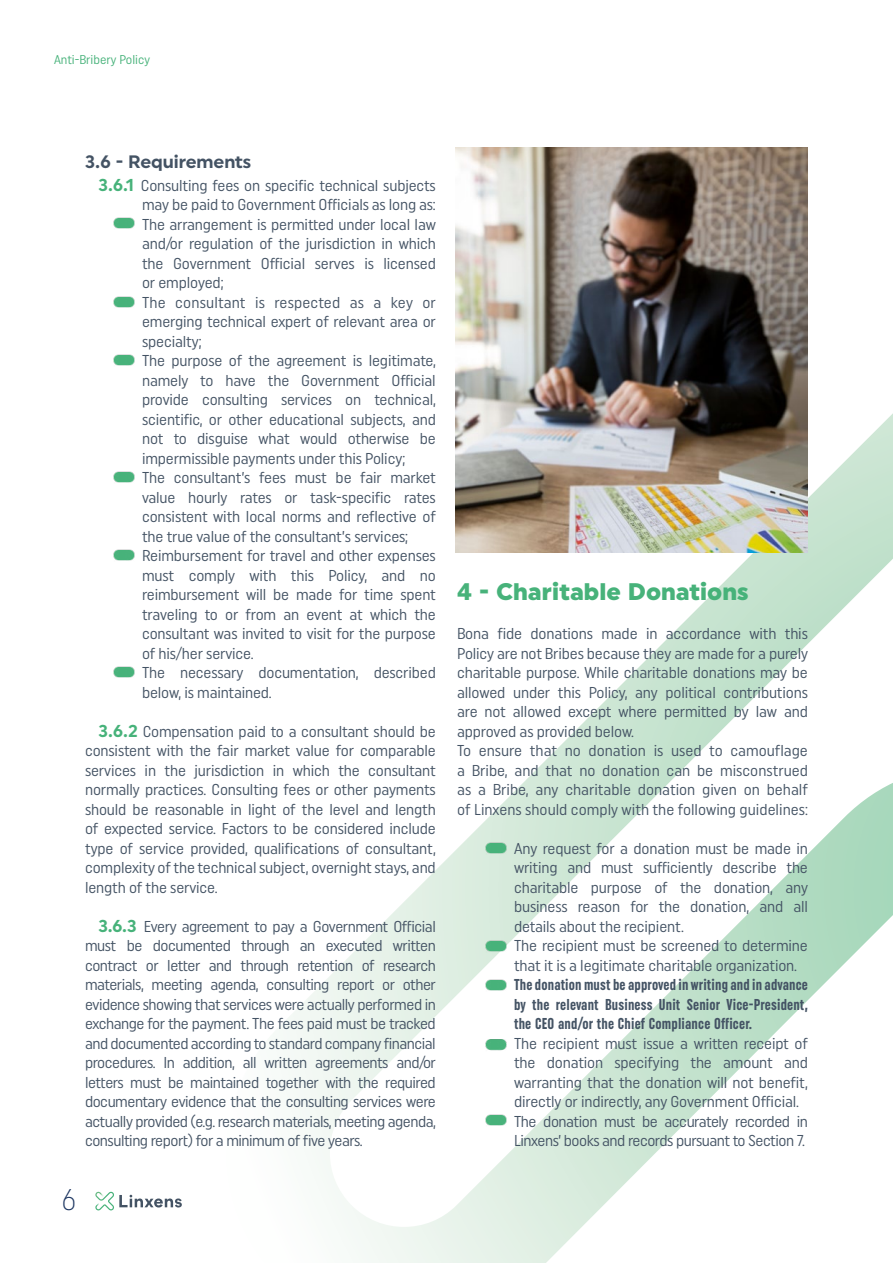
<style>
.page{position:relative;width:893px;height:1263px;background:#fff}
.page>*{position:absolute;margin:0;border:0;box-sizing:border-box;transform-origin:0 0}
.t1{font:300 condensed 30px "Uniform";color:#1d3661}
.Titres_Chapitre{font:900 24px "Uniform";color:#47b27a}
.Tetxe-Courant-SubTit{font:700 18px "Uniform";letter-spacing:-.005em;color:#445364}
.Textes-Courant{font:condensed 15.75px/19.5px "Uniform";letter-spacing:-.01em;color:#445364;text-align:justify}
.t2{font:700 extra-condensed 15.75px/19.5px "Uniform";letter-spacing:.01em;color:#445364;text-align:justify}
.Textes-Courant-2{font:condensed 15.75px/19.5px "Uniform";letter-spacing:-.03em;color:#445364}
.t3{font:condensed 12.75px "Uniform";color:#47b27a}
.s1{font-weight:700;font-stretch:normal;font-size:17.25px;color:#47b27a}
</style>
<div class="page">
<svg style="left:95px;top:1192px;width:87px;height:18px"></svg>
<svg style="left:284px;top:413px;width:609px;height:850px"></svg>
<img style="left:114px;top:217px;width:21px;height:12px">
<img style="left:114px;top:296px;width:21px;height:12px">
<img style="left:114px;top:354px;width:21px;height:12px">
<img style="left:114px;top:471px;width:21px;height:12px">
<img style="left:114px;top:549px;width:21px;height:12px">
<img style="left:114px;top:666px;width:21px;height:12px">
<img style="left:486px;top:838px;width:21px;height:21px">
<img style="left:486px;top:935px;width:21px;height:21px">
<img style="left:486px;top:974px;width:21px;height:21px">
<img style="left:486px;top:1034px;width:21px;height:21px">
<img style="left:486px;top:1109px;width:21px;height:22px">
<img style="left:455px;top:147px;width:353px;height:406px">
<p class="t3" style="left:54px;top:51px;width:98px">Anti-Bribery Policy</p>
<p class="Tetxe-Courant-SubTit" style="left:85px;top:151px;width:168px">3.6 - Requirements</p>
<p class="Textes-Courant" style="left:99px;top:175px;width:339px;text-align:right"><span class="s1">3.6.1</span> Consulting fees on specific technical subjects may be paid to Government Officials as long as:</p>
<p class="Textes-Courant" style="left:142px;top:214px;width:295px">The arrangement is permitted under local law and/or regulation of the jurisdiction in which the Government Official serves is licensed or employed;</p>
<p class="Textes-Courant" style="left:142px;top:292px;width:295px">The consultant is respected as a key or emerging technical expert of relevant area or specialty;</p>
<p class="Textes-Courant" style="left:142px;top:350px;width:295px">The purpose of the agreement is legitimate, namely to have the Government Official provide consulting services on technical, scientific, or other educational subjects, and not to disguise what would otherwise be impermissible payments under this Policy;</p>
<p class="Textes-Courant" style="left:142px;top:467px;width:295px">The consultant’s fees must be fair market value hourly rates or task-specific rates consistent with local norms and reflective of the true value of the consultant’s services;</p>
<p class="Textes-Courant" style="left:142px;top:545px;width:295px">Reimbursement for travel and other expenses must comply with this Policy, and no reimbursement will be made for time spent traveling to or from an event at which the consultant was invited to visit for the purpose of his/her service.</p>
<p class="Textes-Courant" style="left:142px;top:662px;width:295px">The necessary documentation, described below, is maintained.</p>
<p class="Textes-Courant" style="left:85px;top:721px;width:352px;text-indent:14px"><span class="s1">3.6.2</span> Compensation paid to a consultant should be consistent with the fair market value for comparable services in the jurisdiction in which the consultant normally practices. Consulting fees or other payments should be reasonable in light of the level and length of expected service. Factors to be considered include type of service provided, qualifications of consultant, complexity of the technical subject, overnight stays, and length of the service.</p>
<p class="Textes-Courant" style="left:85px;top:916px;width:352px;text-indent:14px"><span class="s1">3.6.3</span> Every agreement to pay a Government Official must be documented through an executed written contract or letter and through retention of research materials, meeting agenda, consulting report or other evidence showing that services were actually performed in exchange for the payment. The fees paid must be tracked and documented according to standard company financial procedures. In addition, all written agreements and/or letters must be maintained together with the required documentary evidence that the consulting services were actually provided (e.g. research materials, meeting agenda, consulting report) for a minimum of five years.</p>
<p class="t1" style="left:62px;top:1182px;width:16px">6</p>
<p class="Titres_Chapitre" style="left:457px;top:577px;width:293px">4 - Charitable Donations</p>
<p class="Textes-Courant" style="left:457px;top:623px;width:352px">Bona fide donations made in accordance with this Policy are not Bribes because they are made for a purely charitable purpose. While charitable donations may be allowed under this Policy, any political contributions are not allowed except where permitted by law and approved as provided below.</p>
<p class="Textes-Courant" style="left:457px;top:740px;width:352px">To ensure that no donation is used to camouflage a Bribe, and that no donation can be misconstrued as a Bribe, any charitable donation given on behalf of Linxens should comply with the following guidelines:</p>
<p class="Textes-Courant" style="left:514px;top:838px;width:295px">Any request for a donation must be made in writing and must sufficiently describe the charitable purpose of the donation, any business reason for the donation, and all details about the recipient.</p>
<p class="Textes-Courant" style="left:514px;top:935px;width:295px">The recipient must be screened to determine that it is a legitimate charitable organization.</p>
<p class="t2" style="left:514px;top:975px;width:295px">The donation must be approved in writing and in advance by the relevant Business Unit Senior Vice-President, the CEO and/or the Chief Compliance Officer.</p>
<p class="Textes-Courant" style="left:514px;top:1033px;width:295px">The recipient must issue a written receipt of the donation specifying the amount and warranting that the donation will not benefit, directly or indirectly, any Government Official.</p>
<p class="Textes-Courant-2" style="left:514px;top:1111px;width:295px">The donation must be accurately recorded in<br>Linxens’ books and records pursuant to Section 7.</p>
</div>
